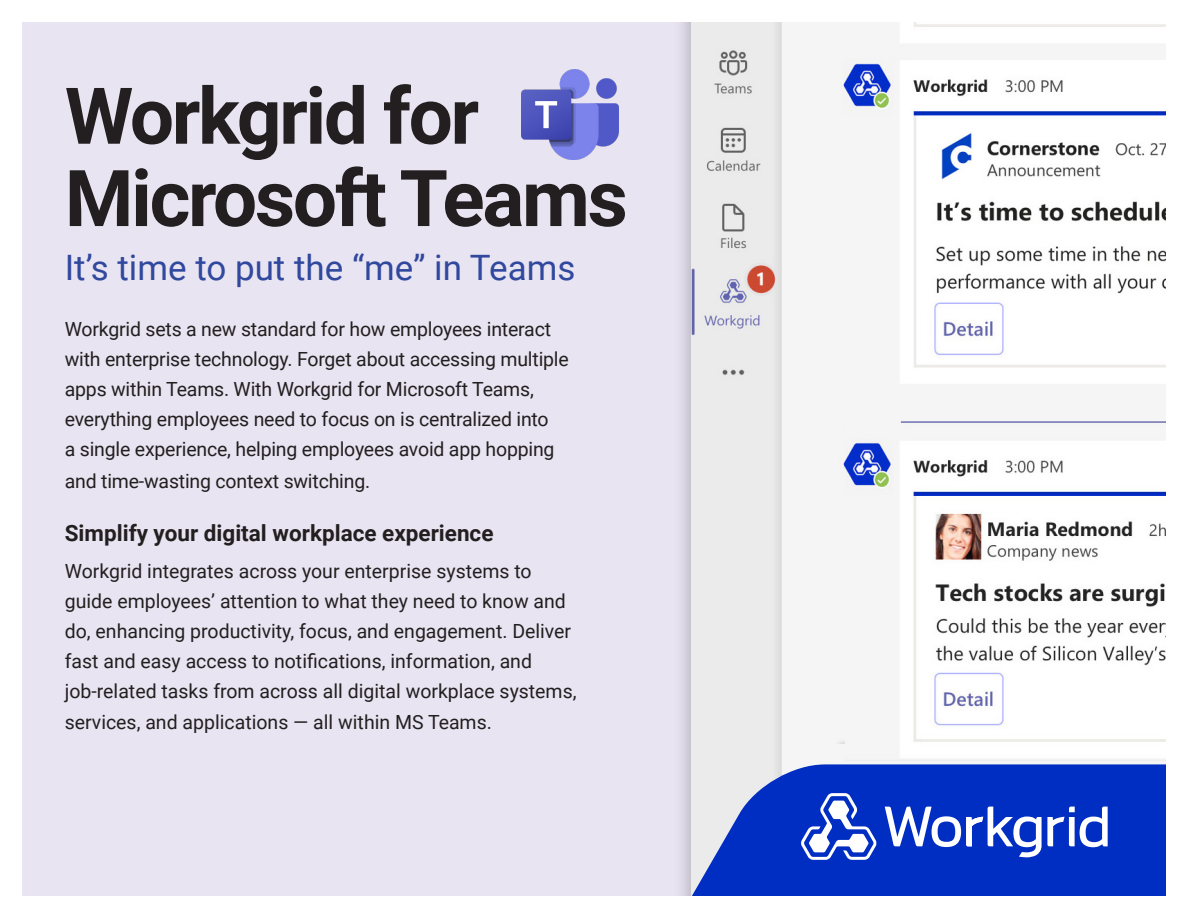
<style>
.page{position:relative;width:1188px;height:918px;background:#fff}
.page>*{position:absolute;margin:0;border:0;box-sizing:border-box;transform-origin:0 0}
.t1{font:700 78.45px/82.3px "Roboto";letter-spacing:-.03em;color:#231f20}
.t2{font:34.95px "Roboto";color:#30489e}
.t3{font:700 22.5px "Roboto";color:#231f20}
.t4{font:19.5px/30.3px "Roboto";letter-spacing:-.01em;color:#231f20}
</style>
<div class="page">
<div style="left:0;top:0;width:702px;height:918px;background:#e9e4f1"></div>
<div style="left:672px;top:0;width:516px;height:918px;background:#666;opacity:.38"></div>
<img style="left:692px;top:22px;width:474px;height:742px">
<svg style="left:691px;top:764px;width:475px;height:132px;background:#1c44c7"></svg>
<svg style="left:801px;top:793px;width:76px;height:67px"></svg>
<svg style="left:885px;top:807px;width:223px;height:50px"></svg>
<div style="left:0;top:896px;width:1188px;height:22px;background:#fff"></div>
<div style="left:0;top:0;width:1188px;height:22px;background:#fff"></div>
<div style="left:0;top:0;width:22px;height:918px;background:#fff"></div>
<div style="left:1166px;top:0;width:22px;height:918px;background:#fff"></div>
<img style="left:522px;top:70px;width:96px;height:90px">
<p class="t1" style="left:65px;top:72px;width:565px">Workgrid for<br>Microsoft Teams</p>
<p class="t2" style="left:65px;top:243px;width:512px">It’s time to put the “me” in Teams</p>
<p class="t4" style="left:65px;top:314px;width:506px">Workgrid sets a new standard for how employees interact with enterprise technology. Forget about accessing multiple apps within Teams. With Workgrid for Microsoft Teams, everything employees need to focus on is centralized into<br>a single experience, helping employees avoid app hopping and time-wasting context switching.</p>
<p class="t3" style="left:65px;top:517px;width:430px">Simplify your digital workplace experience</p>
<p class="t4" style="left:65px;top:555px;width:513px">Workgrid integrates across your enterprise systems to guide employees’ attention to what they need to know and do, enhancing productivity, focus, and engagement. Deliver fast and easy access to notifications, information, and job-related tasks from across all digital workplace systems, services, and applications — all within MS Teams.</p>
</div>
